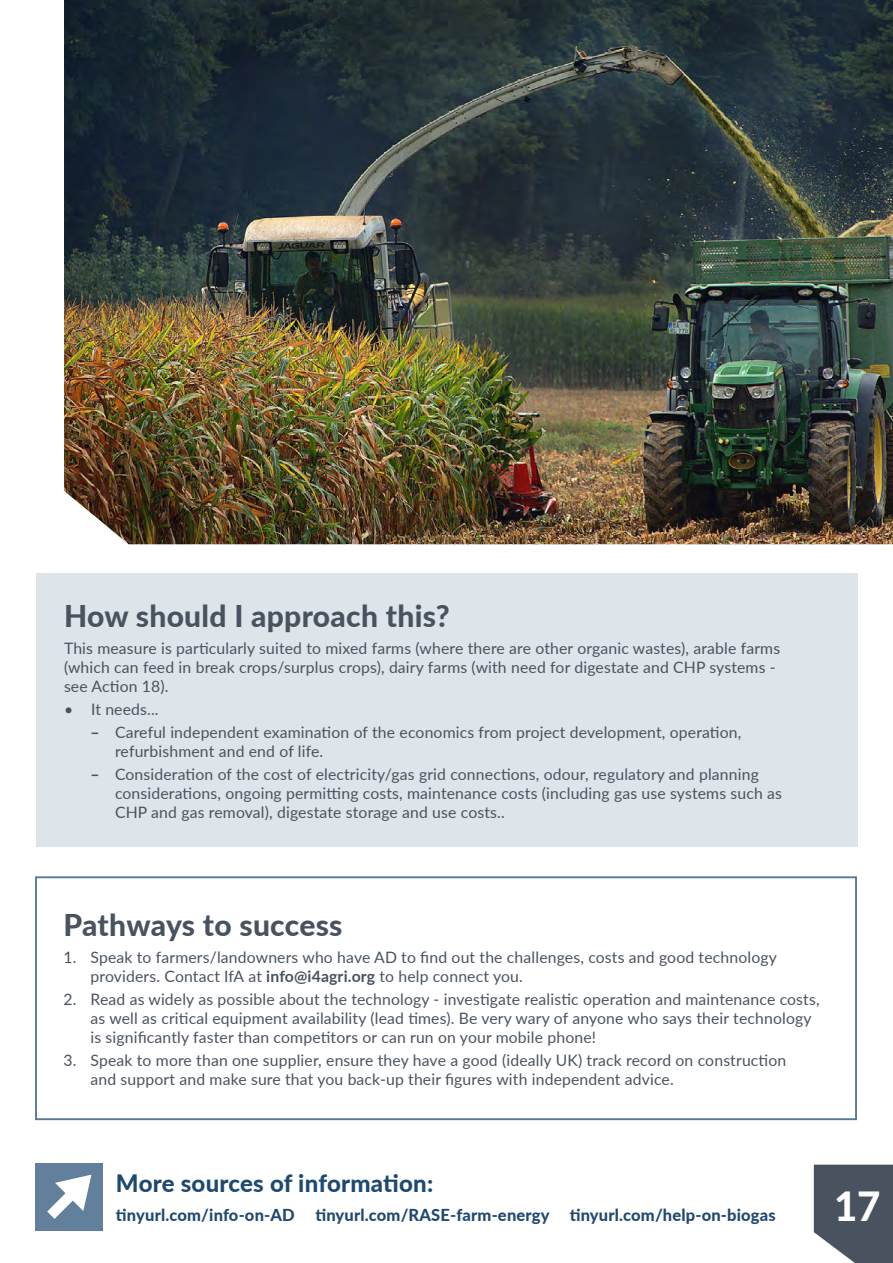
<style>
.page{position:relative;width:893px;height:1263px;background:#fff}
.page>*{position:absolute;margin:0;border:0;box-sizing:border-box;transform-origin:0 0}
.t1{font:800 40.2px "Lato";color:#fff}
.t2{font:800 30px "Lato";letter-spacing:.01em;color:#49535f}
.t3{font:800 24px "Lato";letter-spacing:.01em;color:#1f4970}
.t4{font:800 16.5px "Lato";letter-spacing:.01em;color:#1f4970}
.t5{font:15.75px/18.9px "Lato";letter-spacing:.01em;color:#49535f}
.s1{font-weight:800}
.s2{font-weight:700}
</style>
<div class="page">
<img style="left:64px;top:0;width:829px;height:544px">
<svg style="left:814px;top:1165px;width:79px;height:98px"></svg>
<div style="left:36px;top:573px;width:821px;height:274px;background:#dde4ea"></div>
<div style="left:35px;top:876px;width:822px;height:244px;border:2px solid #577794"></div>
<div style="left:36px;top:1163px;width:67px;height:67px;background:#62809b"></div>
<svg style="left:47px;top:1174px;width:44px;height:45px"></svg>
<h2 class="t2" style="left:64px;top:593px;width:387px">How should I approach this?</h2>
<p class="t5" style="left:64px;top:638px;width:718px">This measure is particularly suited to mixed farms (where there are other organic wastes), arable farms (which can feed in break crops/surplus crops), dairy farms (with need for digestate and CHP systems - see Action 18).</p>
<p class="t5" style="left:64px;top:699px;width:96px">• It needs...</p>
<p class="t5" style="left:115px;top:722px;width:628px;text-indent:-24px"><span class="s1">–</span> Careful independent examination of the economics from project development, operation, refurbishment and end of life.</p>
<p class="t5" style="left:115px;top:764px;width:669px;text-indent:-24px"><span class="s1">–</span> Consideration of the cost of electricity/gas grid connections, odour, regulatory and planning considerations, ongoing permitting costs, maintenance costs (including gas use systems such as<br>CHP and gas removal), digestate storage and use costs..</p>
<h2 class="t2" style="left:64px;top:902px;width:281px">Pathways to success</h2>
<p class="t5" style="left:91px;top:947px;width:688px;text-indent:-27px">1. Speak to farmers/landowners who have AD to find out the challenges, costs and good technology providers. Contact IfA at <span class="s2">info@i4agri.org</span> to help connect you.</p>
<p class="t5" style="left:91px;top:989px;width:731px;text-indent:-27px">2. Read as widely as possible about the technology - investigate realistic operation and maintenance costs, as well as critical equipment availability (lead times). Be very wary of anyone who says their technology is significantly faster than competitors or can run on your mobile phone!</p>
<p class="t5" style="left:91px;top:1050px;width:697px;text-indent:-27px">3. Speak to more than one supplier, ensure they have a good (ideally UK) track record on construction and support and make sure that you back-up their figures with independent advice.</p>
<h3 class="t3" style="left:116px;top:1166px;width:319px">More sources of information:</h3>
<p class="t4" style="left:116px;top:1202px;width:661px">tinyurl.com/info-on-AD tinyurl.com/RASE-farm-energy tinyurl.com/help-on-biogas</p>
<h1 class="t1" style="left:834px;top:1176px;width:48px">17</h1>
</div>
